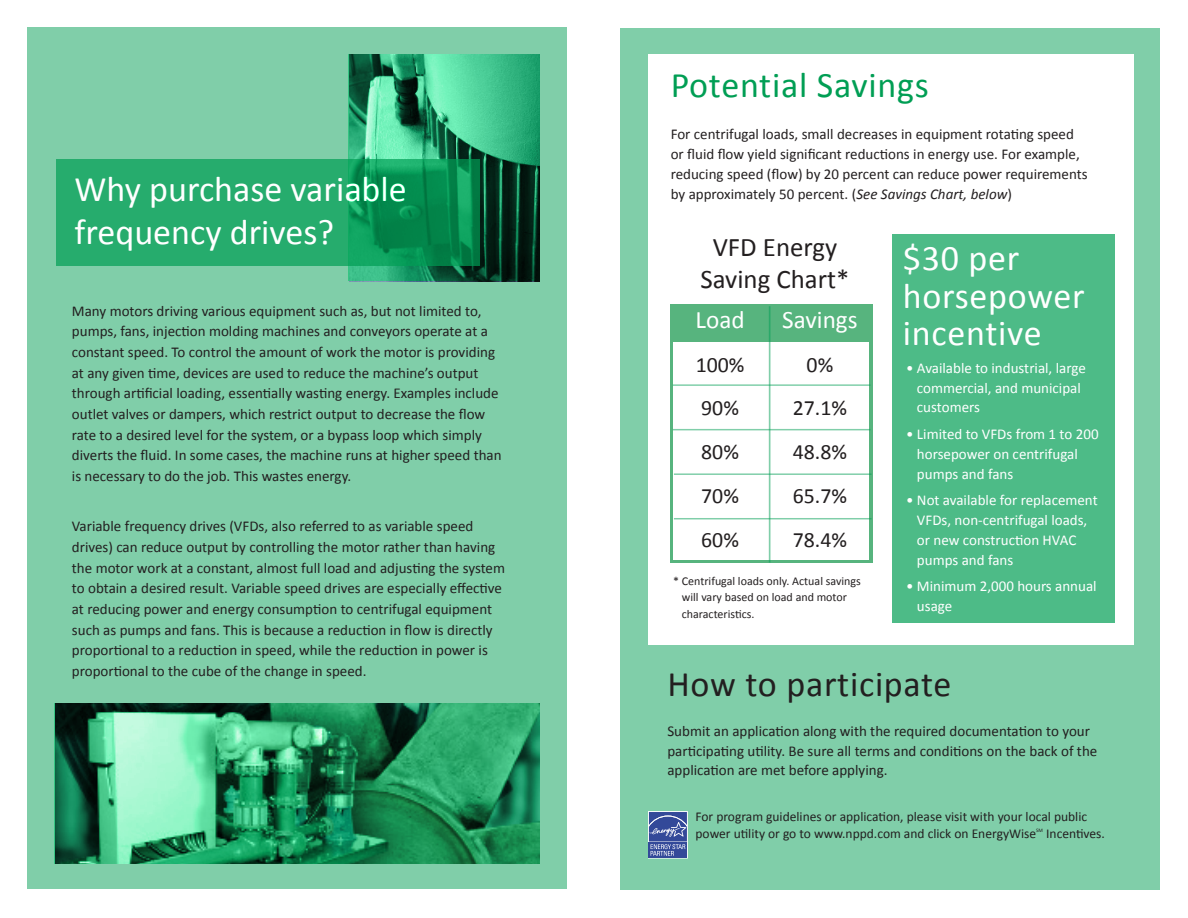
<style>
.page{position:relative;width:1188px;height:918px;background:#fff}
.page>*{position:absolute;margin:0;border:0;box-sizing:border-box;transform-origin:0 0}
.t1{font:36px/43.2px "Calibri";color:#fff}
.t2{font:36px "Calibri";letter-spacing:.02em;color:#fff}
.t3{font:36px "Calibri";letter-spacing:.02em;color:#009e54}
.t4{font:36px "Calibri";letter-spacing:.02em;color:#231f20}
.t5{font:26.85px "Calibri";color:#231f20}
.t6{font:25.2px "Calibri";color:#fff}
.t7{font:21.9px "Calibri";color:#231f20}
.t8{font:15px/20.7px "Calibri";color:#231f20}
.t9{font:15px/19.8px "Calibri";color:#fff}
.t10{font:13.5px/16.5px "Calibri";color:#231f20}
.t11{font:12px/16.5px "Calibri";color:#231f20}
.t12{font:5.25px "Calibri";color:#231f20}
.s1{font-style:italic}
</style>
<div class="page">
<div style="left:620px;top:28px;width:540px;height:862px;background:#80cea9"></div>
<div style="left:648px;top:54px;width:486px;height:591px;background:#fff"></div>
<div style="left:27px;top:27px;width:540px;height:862px;background:#80cea9"></div>
<div style="left:56px;top:159px;width:424px;height:107px;background:#26ac6d"></div>
<svg style="left:349px;top:54px;width:191px;height:227px;background:#218f60"></svg>
<svg style="left:54px;top:703px;width:486px;height:161px;background:#329667"></svg>
<div style="left:670px;top:304px;width:203px;height:259px;background:#57b47e"></div>
<div style="left:892px;top:234px;width:223px;height:389px;background:#4dbb87"></div>
<div style="left:674px;top:342px;width:195px;height:218px;background:#fff"></div>
<hr style="left:769px;top:306px;width:1px;height:257px;background:#009e54">
<hr style="left:673px;top:384px;width:197px;height:2px;background:#009e54">
<hr style="left:673px;top:429px;width:197px;height:1px;background:#009e54">
<hr style="left:674px;top:473px;width:198px;height:2px;background:#009e54">
<hr style="left:674px;top:518px;width:198px;height:1px;background:#009e54">
<svg style="left:648px;top:811px;width:40px;height:48px;background:#5f71ae"></svg>
<p class="t1" style="left:75px;top:168px;width:334px">Why purchase variable frequency drives?</p>
<p class="t8" style="left:72px;top:301px;width:431px">Many motors driving various equipment such as, but not limited to, pumps, fans, injection molding machines and conveyors operate at a constant speed. To control the amount of work the motor is providing at any given time, devices are used to reduce the machine’s output through artificial loading, essentially wasting energy. Examples include outlet valves or dampers, which restrict output to decrease the flow rate to a desired level for the system, or a bypass loop which simply diverts the fluid. In some cases, the machine runs at higher speed than is necessary to do the job. This wastes energy.</p>
<p class="t8" style="left:72px;top:516px;width:435px">Variable frequency drives (VFDs, also referred to as variable speed drives) can reduce output by controlling the motor rather than having the motor work at a constant, almost full load and adjusting the system to obtain a desired result. Variable speed drives are especially effective at reducing power and energy consumption to centrifugal equipment such as pumps and fans. This is because a reduction in flow is directly proportional to a reduction in speed, while the reduction in power is proportional to the cube of the change in speed.</p>
<p class="t3" style="left:671px;top:62px;width:260px">Potential Savings</p>
<p class="t8" style="left:671px;top:125px;width:419px;line-height:19.8px">For centrifugal loads, small decreases in equipment rotating speed or fluid flow yield significant reductions in energy use. For example, reducing speed (flow) by 20 percent can reduce power requirements by approximately 50 percent. (<span class="s1">See Savings Chart, below</span>)</p>
<p class="t5" style="left:713px;top:230px;width:126px">VFD Energy</p>
<p class="t5" style="left:701px;top:263px;width:151px">Saving Chart*</p>
<p class="t6" style="left:695px;top:304px;width:51px">Load</p>
<p class="t7" style="left:696px;top:351px;width:50px">100%</p>
<p class="t7" style="left:701px;top:394px;width:39px">90%</p>
<p class="t7" style="left:701px;top:438px;width:39px">80%</p>
<p class="t7" style="left:701px;top:482px;width:39px">70%</p>
<p class="t7" style="left:701px;top:525px;width:39px">60%</p>
<p class="t6" style="left:782px;top:304px;width:77px">Savings</p>
<p class="t7" style="left:807px;top:351px;width:28px">0%</p>
<p class="t7" style="left:793px;top:394px;width:56px">27.1%</p>
<p class="t7" style="left:793px;top:438px;width:56px">48.8%</p>
<p class="t7" style="left:793px;top:482px;width:56px">65.7%</p>
<p class="t7" style="left:793px;top:525px;width:56px">78.4%</p>
<p class="t11" style="left:682px;top:573px;width:181px;text-indent:-9px">* Centrifugal loads only. Actual savings will vary based on load and motor characteristics.</p>
<p class="t1" style="left:903px;top:237px;width:118px">$30 per</p>
<p class="t2" style="left:903px;top:273px;width:183px">horsepower</p>
<p class="t2" style="left:903px;top:310px;width:140px">incentive</p>
<p class="t9" style="left:917px;top:358px;width:170px;text-indent:-11px">• Available to industrial, large commercial, and municipal customers</p>
<p class="t9" style="left:917px;top:424px;width:183px;text-indent:-11px">• Limited to VFDs from 1 to 200 horsepower on centrifugal pumps and fans</p>
<p class="t9" style="left:917px;top:490px;width:182px;text-indent:-11px">• Not available for replacement<br>VFDs, non-centrifugal loads, or new construction HVAC pumps and fans</p>
<p class="t9" style="left:917px;top:576px;width:181px;text-indent:-11px">• Minimum 2,000 hours annual usage</p>
<p class="t4" style="left:667px;top:661px;width:286px">How to participate</p>
<p class="t8" style="left:667px;top:721px;width:431px;line-height:19.6px">Submit an application along with the required documentation to your participating utility. Be sure all terms and conditions on the back of the application are met before applying.</p>
<p class="t10" style="left:696px;top:809px;width:393px">For program guidelines or application, please visit with your local public power utility or go to www.nppd.com and click on EnergyWise</p>
<p class="t12" style="left:1036px;top:827px;width:8px">SM</p>
<p class="t10" style="left:1046px;top:825px;width:60px">Incentives.</p>
</div>
